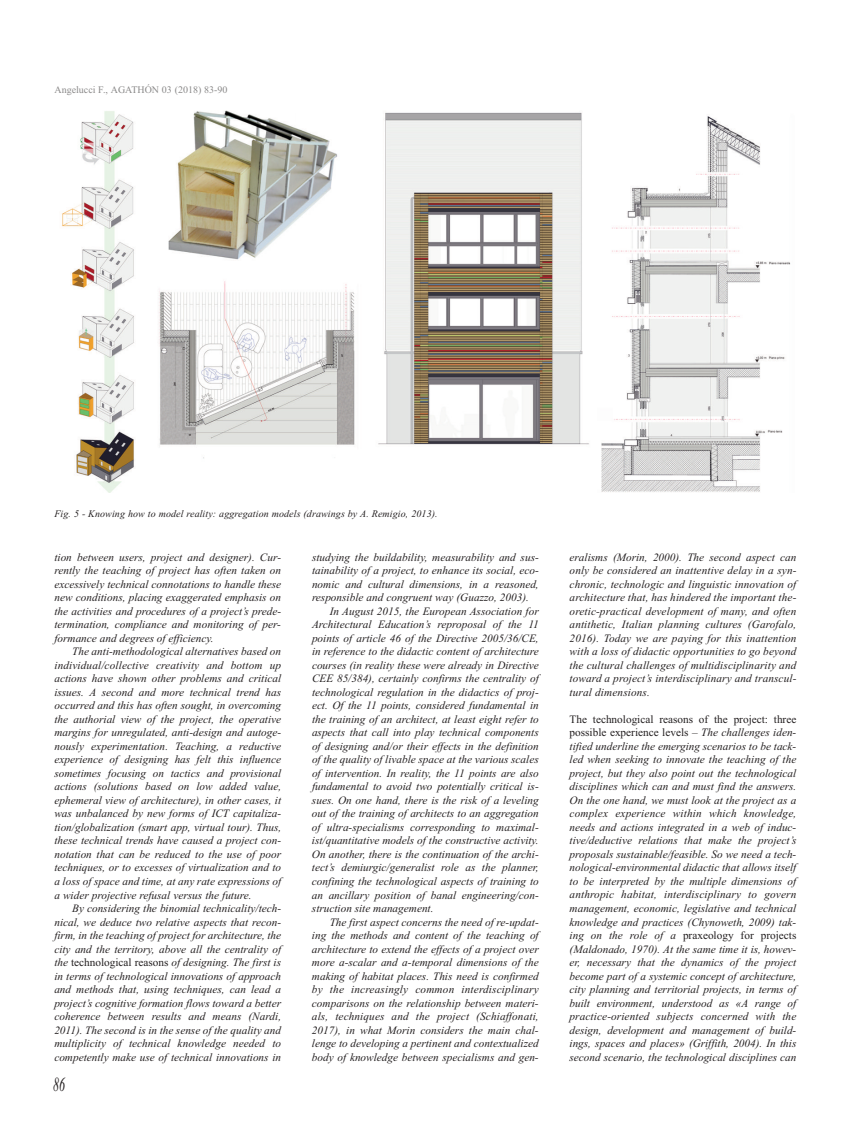
<style>
.page{position:relative;width:851px;height:1134px;background:#fff}
.page>*{position:absolute;margin:0;border:0;box-sizing:border-box;transform-origin:0 0}
.t1{font:italic 20px "Times New Roman";color:#231f20;scale:.6 1}
.t2{font:italic 11.25px/13.5px "Times New Roman";color:#231f20;text-align:justify}
.t3{font:italic 10px "Times New Roman";letter-spacing:.01em;color:#231f20}
.t4{font:10px "Times New Roman";color:#8a8989}
.s1{font-style:normal}
</style>
<div class="page">
<img style="left:62px;top:110px;width:729px;height:382px">
<p class="t4" style="left:54px;top:84px;width:174px">Angelucci F., AGATHÓN 03 (2018) 83-90</p>
<p class="t3" style="left:54px;top:508px;width:385px">Fig. 5 - Knowing how to model reality: aggregation models (drawings by A. Remigio, 2013).</p>
<p class="t2" style="left:54px;top:550px;width:228px">tion between users, project and designer). Cur&shy;rently the teaching of project has often taken on excessively technical connotations to handle these new conditions, placing exaggerated emphasis on the activities and procedures of a project’s prede&shy;termination, compliance and monitoring of per&shy;formance and degrees of efficiency.</p>
<p class="t2" style="left:54px;top:645px;width:228px;text-indent:18px">The anti-methodological alternatives based on individual/collective creativity and bottom up actions have shown other problems and critical issues. A second and more technical trend has occurred and this has often sought, in overcoming the authorial view of the project, the operative margins for unregulated, anti-design and autoge&shy;nously experimentation. Teaching, a reductive experience of designing has felt this influence sometimes focusing on tactics and provisional actions (solutions based on low added value, ephemeral view of architecture), in other cases, it was unbalanced by new forms of ICT capitaliza&shy;tion/globalization (smart app, virtual tour). Thus, these technical trends have caused a project con&shy;notation that can be reduced to the use of poor techniques, or to excesses of virtualization and to a loss of space and time, at any rate expressions of a wider projective refusal versus the future.</p>
<p class="t2" style="left:54px;top:901px;width:228px;text-indent:18px">By considering the binomial technicality/tech&shy;nical, we deduce two relative aspects that recon&shy;firm, in the teaching of project for architecture, the city and the territory, above all the centrality of the <span class="s1">technological reasons</span> of designing. The first is in terms of technological innovations of approach and methods that, using techniques, can lead a project’s cognitive formation flows toward a better coherence between results and means (Nardi, 2011). The second is in the sense of the quality and multiplicity of technical knowledge needed to competently make use of technical innovations in</p>
<h1 class="t1" style="left:53px;top:1072px;width:21px">86</h1>
<p class="t2" style="left:312px;top:550px;width:228px">studying the buildability, measurability and sus-</p>
<p class="t2" style="left:312px;top:564px;width:228px">tainability of a project, to enhance its social, eco-</p>
<p class="t2" style="left:312px;top:577px;width:228px">nomic and cultural dimensions, in a reasoned,</p>
<p class="t2" style="left:312px;top:591px;width:218px">responsible and congruent way (Guazzo, 2003).</p>
<p class="t2" style="left:330px;top:604px;width:210px">In August 2015, the European Association for</p>
<p class="t2" style="left:312px;top:618px;width:228px">Architectural Education’s reproposal of the 11</p>
<p class="t2" style="left:312px;top:631px;width:228px">points of article 46 of the Directive 2005/36/CE,</p>
<p class="t2" style="left:312px;top:645px;width:228px">in reference to the didactic content of architecture</p>
<p class="t2" style="left:312px;top:658px;width:228px">courses (in reality these were already in Directive</p>
<p class="t2" style="left:312px;top:672px;width:228px">CEE 85/384), certainly confirms the centrality of</p>
<p class="t2" style="left:312px;top:685px;width:228px">technological regulation in the didactics of proj-</p>
<p class="t2" style="left:312px;top:699px;width:228px">ect. Of the 11 points, considered fundamental in</p>
<p class="t2" style="left:312px;top:712px;width:228px">the training of an architect, at least eight refer to</p>
<p class="t2" style="left:312px;top:726px;width:228px">aspects that call into play technical components</p>
<p class="t2" style="left:312px;top:739px;width:228px">of designing and/or their effects in the definition</p>
<p class="t2" style="left:312px;top:753px;width:228px">of the quality of livable space at the various scales</p>
<p class="t2" style="left:312px;top:766px;width:228px">of intervention. In reality, the 11 points are also</p>
<p class="t2" style="left:312px;top:780px;width:228px">fundamental to avoid two potentially critical is-</p>
<p class="t2" style="left:312px;top:793px;width:228px">sues. On one hand, there is the risk of a leveling</p>
<p class="t2" style="left:312px;top:807px;width:228px">out of the training of architects to an aggregation</p>
<p class="t2" style="left:312px;top:820px;width:228px">of ultra-specialisms corresponding to maximal-</p>
<p class="t2" style="left:312px;top:834px;width:228px">ist/quantitative models of the constructive activity.</p>
<p class="t2" style="left:312px;top:847px;width:228px">On another, there is the continuation of the archi-</p>
<p class="t2" style="left:312px;top:861px;width:228px">tect’s demiurgic/generalist role as the planner,</p>
<p class="t2" style="left:312px;top:874px;width:228px">confining the technological aspects of training to</p>
<p class="t2" style="left:312px;top:888px;width:228px">an ancillary position of banal engineering/con-</p>
<p class="t2" style="left:312px;top:901px;width:123px">struction site management.</p>
<p class="t2" style="left:329px;top:915px;width:210px">The first aspect concerns the need of re-updat-</p>
<p class="t2" style="left:312px;top:928px;width:228px">ing the methods and content of the teaching of</p>
<p class="t2" style="left:312px;top:942px;width:228px">architecture to extend the effects of a project over</p>
<p class="t2" style="left:312px;top:955px;width:228px">more a-scalar and a-temporal dimensions of the</p>
<p class="t2" style="left:312px;top:969px;width:228px">making of habitat places. This need is confirmed</p>
<p class="t2" style="left:312px;top:982px;width:228px">by the increasingly common interdisciplinary</p>
<p class="t2" style="left:312px;top:996px;width:228px">comparisons on the relationship between materi-</p>
<p class="t2" style="left:312px;top:1009px;width:228px">als, techniques and the project (Schiaffonati,</p>
<p class="t2" style="left:312px;top:1023px;width:228px">2017), in what Morin considers the main chal-</p>
<p class="t2" style="left:312px;top:1036px;width:228px">lenge to developing a pertinent and contextualized</p>
<p class="t2" style="left:312px;top:1050px;width:228px">body of knowledge between specialisms and gen-</p>
<p class="t2" style="left:569px;top:550px;width:228px">eralisms (Morin, 2000). The second aspect can only be considered an inattentive delay in a syn&shy;chronic, technologic and linguistic innovation of architecture that, has hindered the important the&shy;oretic-practical development of many, and often antithetic, Italian planning cultures (Garofalo, 2016). Today we are paying for this inattention with a loss of didactic opportunities to go beyond the cultural challenges of multidisciplinarity and toward a project’s interdisciplinary and transcul&shy;tural dimensions.</p>
<p class="t2" style="left:569px;top:712px;width:228px"><span class="s1">The technological reasons of the project: three possible experience levels –</span> The challenges iden&shy;tified underline the emerging scenarios to be tack&shy;led when seeking to innovate the teaching of the project, but they also point out the technological disciplines which can and must find the answers.<br>On the one hand, we must look at the project as a complex experience within which knowledge, needs and actions integrated in a web of induc&shy;tive/deductive relations that make the project’s proposals sustainable/feasible. So we need a tech&shy;nological-environmental didactic that allows itself to be interpreted by the multiple dimensions of anthropic habitat, interdisciplinary to govern management, economic, legislative and technical knowledge and practices (Chynoweth, 2009) tak&shy;ing on the role of a <span class="s1">praxeology for projects </span>(Maldonado, 1970). At the same time it is, howev&shy;er, necessary that the dynamics of the project become part of a systemic concept of architecture, city planning and territorial projects, in terms of built environment, understood as «A range of practice-oriented subjects concerned with the design, development and management of build&shy;ings, spaces and places» (Griffith, 2004). In this second scenario, the technological disciplines can</p>
</div>
